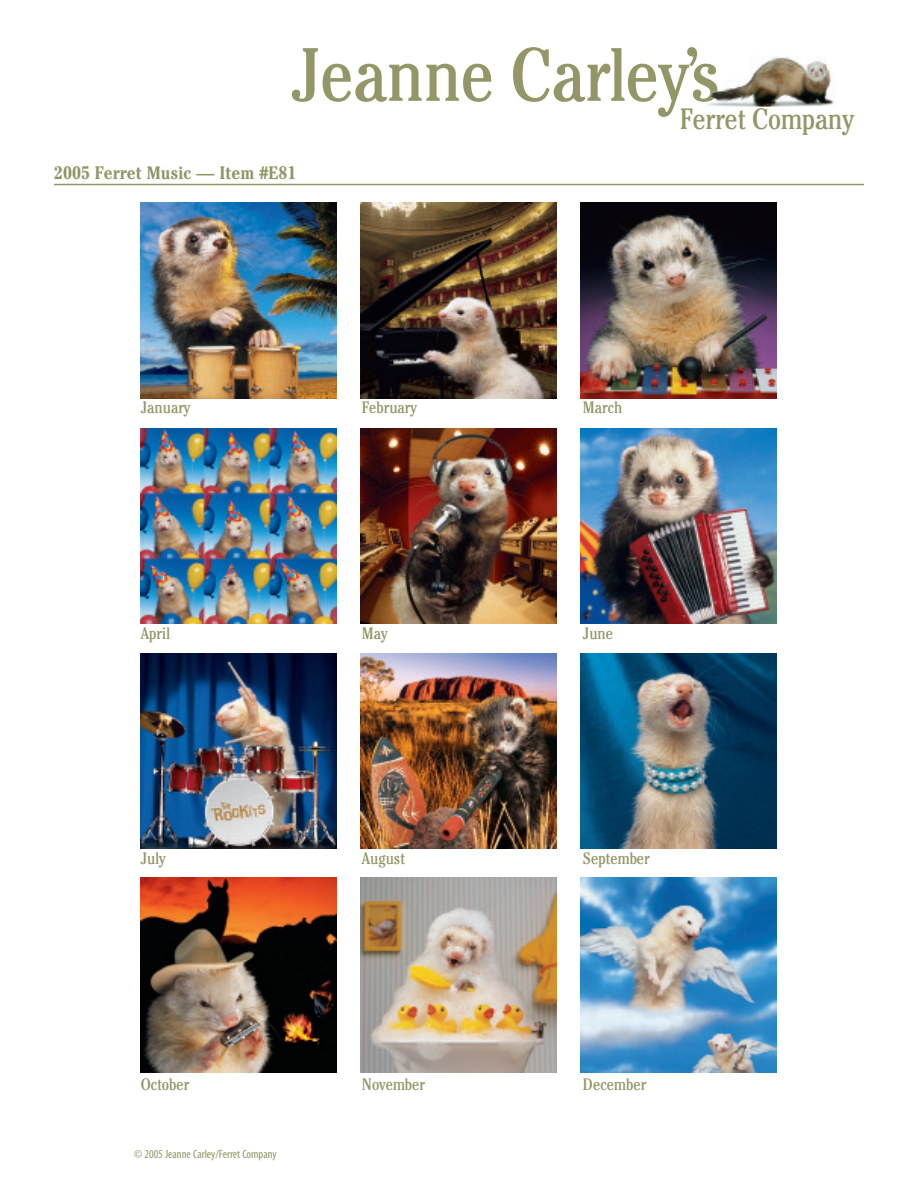
<style>
.page{position:relative;width:918px;height:1188px;background:#fff}
.page>*{position:absolute;margin:0;border:0;box-sizing:border-box;transform-origin:0 0}
.t1{font:condensed 75.3px "Cheltenham";color:#949667}
.t2{font:condensed 29.4px "Cheltenham";color:#949667}
.t3{font:700 condensed 18px "Cheltenham";color:#939465}
.t4{font:condensed 16.5px "Cheltenham";color:#939465}
.t5{font:condensed 12px "Myriad";color:#939465}
</style>
<div class="page">
<hr style="left:54px;top:184px;width:810px;height:1px;background:#939465">
<img style="left:140px;top:203px;width:196px;height:195px">
<img style="left:361px;top:203px;width:195px;height:195px">
<img style="left:581px;top:203px;width:195px;height:195px">
<img style="left:140px;top:428px;width:196px;height:196px">
<img style="left:361px;top:428px;width:195px;height:196px">
<img style="left:581px;top:428px;width:195px;height:196px">
<img style="left:140px;top:653px;width:196px;height:196px">
<img style="left:361px;top:653px;width:195px;height:196px">
<img style="left:581px;top:653px;width:195px;height:196px">
<img style="left:140px;top:877px;width:196px;height:196px">
<img style="left:361px;top:877px;width:195px;height:196px">
<img style="left:581px;top:877px;width:195px;height:196px">
<img style="left:706px;top:57px;width:128px;height:50px">
<h1 class="t1" style="left:292px;top:48px;width:430px">Jeanne Carley’s</h1>
<h2 class="t2" style="left:680px;top:108px;width:175px">Ferret Company</h2>
<p class="t3" style="left:54px;top:166px;width:244px">2005 Ferret Music — Item #E81</p>
<p class="t4" style="left:141px;top:401px;width:51px">January</p>
<p class="t4" style="left:362px;top:401px;width:56px">February</p>
<p class="t4" style="left:583px;top:401px;width:41px">March</p>
<p class="t4" style="left:141px;top:627px;width:31px">April</p>
<p class="t4" style="left:362px;top:627px;width:27px">May</p>
<p class="t4" style="left:583px;top:627px;width:32px">June</p>
<p class="t4" style="left:141px;top:852px;width:26px">July</p>
<p class="t4" style="left:362px;top:852px;width:45px">August</p>
<p class="t4" style="left:583px;top:852px;width:68px">September</p>
<p class="t4" style="left:141px;top:1078px;width:50px">October</p>
<p class="t4" style="left:362px;top:1078px;width:65px">November</p>
<p class="t4" style="left:583px;top:1078px;width:65px">December</p>
<p class="t5" style="left:134px;top:1150px;width:144px">© 2005 Jeanne Carley/Ferret Company</p>
</div>
